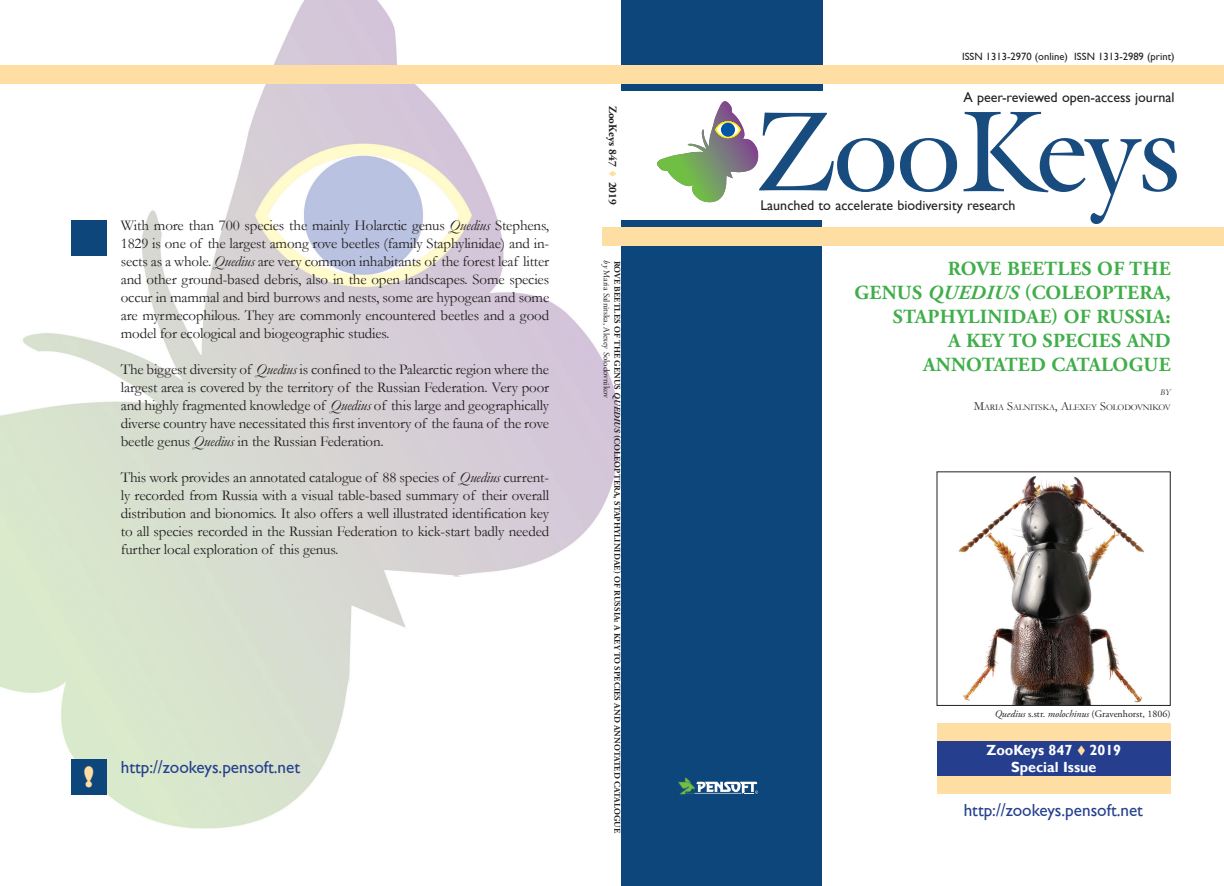
<style>
.page{position:relative;width:1224px;height:886px;background:#fff}
.page>*{position:absolute;margin:0;border:0;box-sizing:border-box;transform-origin:0 0}
.t1{font:800 27.12px "Gill Sans";color:#ffdea4}
.t2{font:700 20px/24px "Adobe Garamond Pro";letter-spacing:.015em;color:#40ae49;text-align:right}
.t3{font:17.5px "Gill Sans";color:#253f8e}
.t4{font:15px/18px "Garamond";letter-spacing:-.01em;color:#231f20;text-align:justify}
.t5{font:700 14.62px/17.6px "Gill Sans";color:#fff;text-align:center}
.t6{font:14px "Gill Sans";color:#231f20}
.t7{font:700 11.25px "Adobe Garamond Pro";color:#231f20}
.t8{font:10.62px "Gill Sans";color:#231f20}
.t9{font:10px "Adobe Garamond Pro";color:#231f20}
.t10{font:700 8.75px/10.5px "Adobe Garamond Pro";letter-spacing:.015em;color:#231f20}
.t11{font:8.75px/15px "Garamond";letter-spacing:-.015em;color:#231f20;text-align:right}
.s1{font-style:italic}
.s2{color:#ffdea4}
.s3{font-weight:400;font-style:italic}
.s4{font-weight:400}
.s5{font-size:12.5px}
</style>
<div class="page">
<img style="left:0;top:0;width:643px;height:829px">
<div style="left:621px;top:221px;width:201px;height:665px;background:#0d467b"></div>
<div style="left:621px;top:0;width:202px;height:91px;background:#0d467b"></div>
<svg style="left:678px;top:777px;width:80px;height:17px"></svg>
<div style="left:0;top:65px;width:1224px;height:19px;background:#ffdea4"></div>
<div style="left:602px;top:228px;width:622px;height:18px;background:#ffdea4"></div>
<svg style="left:657px;top:101px;width:237px;height:102px"></svg>
<svg style="left:900px;top:138px;width:57px;height:54px"></svg>
<svg style="left:963px;top:112px;width:213px;height:112px"></svg>
<div style="left:937px;top:740px;width:234px;height:36px;background:#253f8e"></div>
<div style="left:937px;top:723px;width:234px;height:17px;background:#ffdea4"></div>
<div style="left:937px;top:776px;width:234px;height:18px;background:#ffdea4"></div>
<div style="left:71px;top:759px;width:36px;height:35px;background:#0d467b"></div>
<div style="left:71px;top:221px;width:35px;height:35px;background:#0d467b"></div>
<img style="left:958px;top:476px;width:186px;height:228px">
<div style="left:937px;top:471px;width:233px;height:235px;border:1px solid #231f20"></div>
<p class="t4" style="left:121px;top:216px;width:430px">With more than 700 species the mainly Holarctic genus <span class="s1">Quedius</span> Stephens, 1829 is one of the largest among rove beetles (family Staphylinidae) and in&shy;sects as a whole. <span class="s1">Quedius</span> are very common inhabitants of the forest leaf litter and other ground-based debris, also in the open landscapes. Some species occur in mammal and bird burrows and nests, some are hypogean and some are myrmecophilous. They are commonly encountered beetles and a good model for ecological and biogeographic studies.</p>
<p class="t4" style="left:121px;top:360px;width:430px">The biggest diversity of <span class="s1">Quedius</span> is confined to the Palearctic region where the largest area is covered by the territory of the Russian Federation. Very poor and highly fragmented knowledge of <span class="s1">Quedius</span> of this large and geographically diverse country have necessitated this first inventory of the fauna of the rove beetle genus <span class="s1">Quedius</span> in the Russian Federation.</p>
<p class="t4" style="left:121px;top:468px;width:430px">This work provides an annotated catalogue of 88 species of <span class="s1">Quedius</span> current&shy;ly recorded from Russia with a visual table-based summary of their overall distribution and bionomics. It also offers a well illustrated identification key to all species recorded in the Russian Federation to kick-start badly needed further local exploration of this genus.</p>
<h1 class="t1" style="left:84px;top:760px;width:12px">!</h1>
<p class="t3" style="left:121px;top:757px;width:181px">http://zookeys.pensoft.net</p>
<p class="t7" style="left:619px;top:106px;width:101px;rotate:90deg">ZooKeys 847 <span class="s2">▼</span> 2019</p>
<p class="t10" style="left:622px;top:260px;width:574px;rotate:90deg">ROVE BEETLES OF THE GENUS <span class="s1">QUEDIUS</span> (COLEOPTERA, STAPHYLINIDAE) OF RUSSIA: A KEY TO SPECIES AND ANNOTATED CATALOGUE <span class="s3">by</span> <span class="s4">Maria Salnitska, Alexey Solodovnikov</span></p>
<p class="t8" style="left:962px;top:50px;width:214px">ISSN 1313-2970 (online) ISSN 1313-2989 (print)</p>
<p class="t6" style="left:963px;top:89px;width:213px">A peer-reviewed open-access journal</p>
<p class="t6" style="left:760px;top:197px;width:257px">Launched to accelerate biodiversity research</p>
<h2 class="t2" style="left:855px;top:257px;width:318px">ROVE BEETLES OF THE<br>GENUS <span class="s1">QUEDIUS</span> (COLEOPTERA,<br>STAPHYLINIDAE) OF RUSSIA:<br>A KEY TO SPECIES AND<br>ANNOTATED CATALOGUE</h2>
<p class="t11" style="left:974px;top:385px;width:198px"><span class="s1">by<br></span><span class="s5">M</span>ARIA <span class="s5">S</span>ALNITSKA<span class="s5">, A</span>LEXEY <span class="s5">S</span>OLODOVNIKOV</p>
<p class="t9" style="left:995px;top:708px;width:177px"><span class="s1">Quedius</span> s.str. <span class="s1">molochinus</span> (Gravenhorst, 1806)</p>
<p class="t5" style="left:986px;top:741px;width:136px">ZooKeys 847 <span class="s2">▼</span> 2019<br>Special Issue</p>
<p class="t3" style="left:964px;top:800px;width:181px">http://zookeys.pensoft.net</p>
</div>
